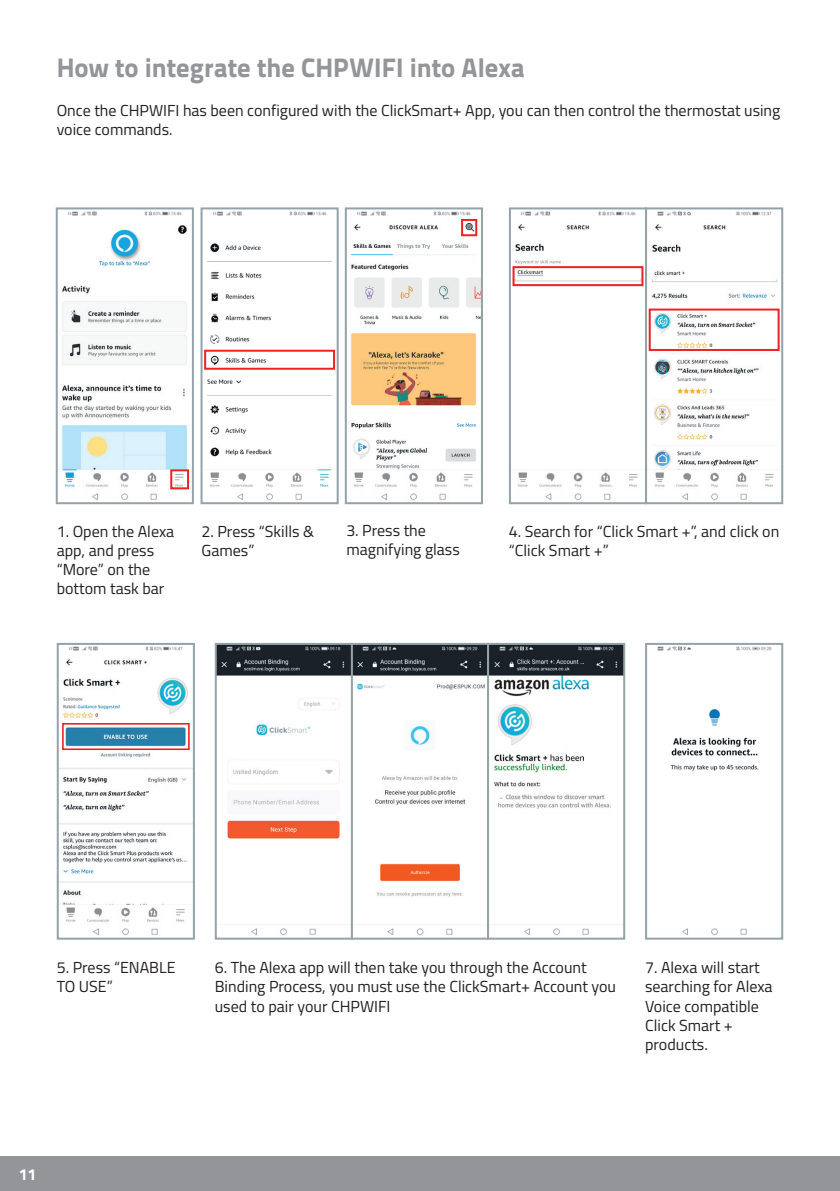
<style>
.page{position:relative;width:840px;height:1191px;background:#fff}
.page>*{position:absolute;margin:0;border:0;box-sizing:border-box;transform-origin:0 0}
.t1{font:800 26.6px "Titillium Text 22 L";color:#939598}
.t2{font:16px/19.2px "Titillium Web";color:#231f20}
.t3{font:800 16px "Titillium Text 22 L";color:#fff}
</style>
<div class="page">
<img style="left:61px;top:211px;width:129px;height:290px">
<div style="left:56px;top:207px;width:138px;height:297px;border:2px solid #94a2aa"></div>
<img style="left:204px;top:211px;width:131px;height:289px">
<div style="left:200px;top:207px;width:138px;height:297px;border:2px solid #94a2aa"></div>
<img style="left:350px;top:211px;width:129px;height:290px">
<div style="left:344px;top:207px;width:138px;height:297px;border:2px solid #94a2aa"></div>
<img style="left:512px;top:210px;width:266px;height:291px">
<div style="left:508px;top:207px;width:138px;height:297px;border:2px solid #94a2aa"></div>
<div style="left:644px;top:207px;width:138px;height:297px;border:2px solid #94a2aa"></div>
<div style="left:0;top:1157px;width:839px;height:34px;background:#939598"></div>
<img style="left:60px;top:646px;width:132px;height:290px">
<div style="left:57px;top:643px;width:138px;height:296px;border:2px solid #94a2aa"></div>
<div style="left:62px;top:723px;width:127px;height:27px;border:2px solid #ee1d23"></div>
<img style="left:218px;top:646px;width:404px;height:290px">
<div style="left:215px;top:643px;width:138px;height:296px;border:2px solid #94a2aa"></div>
<div style="left:351px;top:643px;width:138px;height:296px;border:2px solid #94a2aa"></div>
<div style="left:487px;top:643px;width:138px;height:296px;border:2px solid #94a2aa"></div>
<img style="left:647px;top:646px;width:125px;height:290px">
<div style="left:644px;top:643px;width:138px;height:296px;border:2px solid #94a2aa"></div>
<div style="left:648px;top:308px;width:131px;height:43px;border:2px solid #ee2123"></div>
<div style="left:512px;top:266px;width:131px;height:20px;border:2px solid #ee2123"></div>
<div style="left:204px;top:350px;width:131px;height:20px;border:2px solid #ee2123"></div>
<div style="left:461px;top:219px;width:16px;height:17px;border:2px solid #ee2123"></div>
<div style="left:170px;top:469px;width:19px;height:20px;border:2px solid #ee2123"></div>
<h1 class="t1" style="left:57px;top:46px;width:469px">How to integrate the CHPWIFI into Alexa</h1>
<p class="t2" style="left:57px;top:100px;width:724px">Once the CHPWIFI has been configured with the ClickSmart+ App, you can then control the thermostat using voice commands.</p>
<p class="t2" style="left:57px;top:521px;width:119px">1. Open the Alexa app, and press “More” on the bottom task bar</p>
<p class="t2" style="left:201px;top:521px;width:114px">2. Press “Skills &amp;<br>Games”</p>
<p class="t2" style="left:346px;top:519px;width:115px">3. Press the magnifying glass</p>
<p class="t2" style="left:508px;top:521px;width:272px">4. Search for “Click Smart +”, and click on “Click Smart +”</p>
<p class="t2" style="left:57px;top:957px;width:120px">5. Press “ENABLE<br>TO USE”</p>
<p class="t2" style="left:215px;top:957px;width:402px">6. The Alexa app will then take you through the Account<br>Binding Process, you must use the ClickSmart+ Account you used to pair your CHPWIFI</p>
<p class="t2" style="left:644px;top:957px;width:129px">7. Alexa will start searching for Alexa<br>Voice compatible<br>Click Smart + products.</p>
<p class="t3" style="left:20px;top:1161px;width:18px">11</p>
</div>
